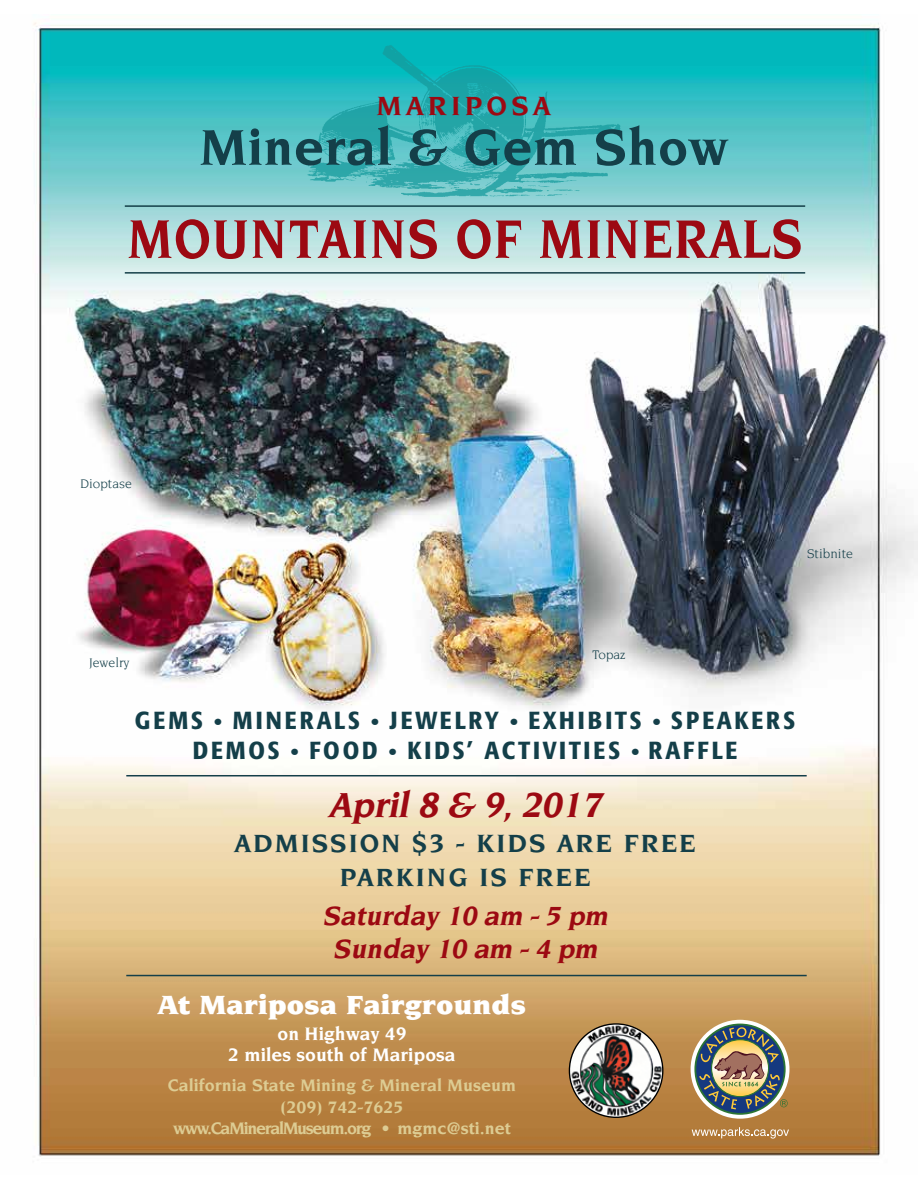
<style>
.page{position:relative;width:918px;height:1188px;background:#fff}
.page>*{position:absolute;margin:0;border:0;box-sizing:border-box;transform-origin:0 0}
.t1{font:700 58.65px "Novarese Std";letter-spacing:.025em;color:#9c0912;scale:.87 1}
.t2{font:700 54px "Novarese";color:#143f49}
.t3{font:italic 700 37.5px "Novarese";color:#9c0912}
.t4{font:italic 700 28.5px/33px "Novarese";color:#9c0912;text-align:center}
.t5{font:900 28.5px "Novarese";color:#fff}
.t6{font:700 28.5px "Novarese";letter-spacing:.15em;color:#9c0912}
.t7{font:700 27px/34.5px "Novarese";letter-spacing:.075em;color:#143f49;text-align:center}
.t8{font:500 condensed 24.45px/29.5px "Formata";letter-spacing:.11em;color:#143f49;text-align:center;scale:1.05 1}
.t9{font:700 19.5px/21px "Novarese";color:#fff;text-align:center}
.t10{font:700 18px/21.6px "Novarese";color:#ddcc93;text-align:center}
.t11{font:13.5px "Novarese";color:#143f49}
.s1{font-size:20.4px}
</style>
<div class="page">
<img style="left:33px;top:22px;width:885px;height:1135px">
<svg style="left:692px;top:1127px;width:97px;height:12px"></svg>
<svg style="left:691px;top:1020px;width:99px;height:99px"></svg>
<svg style="left:696px;top:1025px;width:92px;height:88px;background:#858476"></svg>
<img style="left:303px;top:43px;width:321px;height:162px">
<hr style="left:125px;top:205px;width:680px;height:2px;background:#143f49">
<hr style="left:125px;top:272px;width:680px;height:2px;background:#143f49">
<hr style="left:126px;top:775px;width:681px;height:1px;background:#143f49">
<hr style="left:126px;top:975px;width:681px;height:1px;background:#143f49">
<img style="left:569px;top:1024px;width:94px;height:93px;border-radius:47px">
<h3 class="t6" style="left:377px;top:90px;width:174px">Mariposa</h3>
<h2 class="t2" style="left:199px;top:117px;width:530px">Mineral &amp; Gem Show</h2>
<h1 class="t1" style="left:127px;top:205px;width:778px">MOUNTAINS OF MINERALS</h1>
<p class="t11" style="left:80px;top:476px;width:53px">Dioptase</p>
<p class="t11" style="left:807px;top:546px;width:47px">Stibnite</p>
<p class="t11" style="left:89px;top:655px;width:42px">Jewelry</p>
<p class="t11" style="left:592px;top:647px;width:35px">Topaz</p>
<h3 class="t8" style="left:135px;top:706px;width:630px">GEMS <span class="s1">•</span> MINERALS <span class="s1">•</span> JEWELRY <span class="s1">•</span> EXHIBITS <span class="s1">•</span> SPEAKERS<br>DEMOS <span class="s1">•</span> FOOD <span class="s1">•</span> KIDS’ ACTIVITIES <span class="s1">•</span> RAFFLE</h3>
<h3 class="t3" style="left:329px;top:784px;width:282px">April8 &amp; 9,2017</h3>
<h3 class="t7" style="left:235px;top:825px;width:463px">Admission $3 - Kids are Free<br>Parking is free</h3>
<h3 class="t4" style="left:323px;top:899px;width:292px">Saturday 10 am -5 pm<br>Sunday 10 am -4 pm</h3>
<h3 class="t5" style="left:158px;top:989px;width:370px">At Mariposa Fairgrounds</h3>
<p class="t9" style="left:228px;top:1023px;width:229px">on Highway 49<br>2 miles south of Mariposa</p>
<p class="t10" style="left:168px;top:1074px;width:350px">California State Mining &amp; Mineral Museum (209) 742-7625<br>www.CaMineralMuseum.org • mgmc@sti.net</p>
</div>
